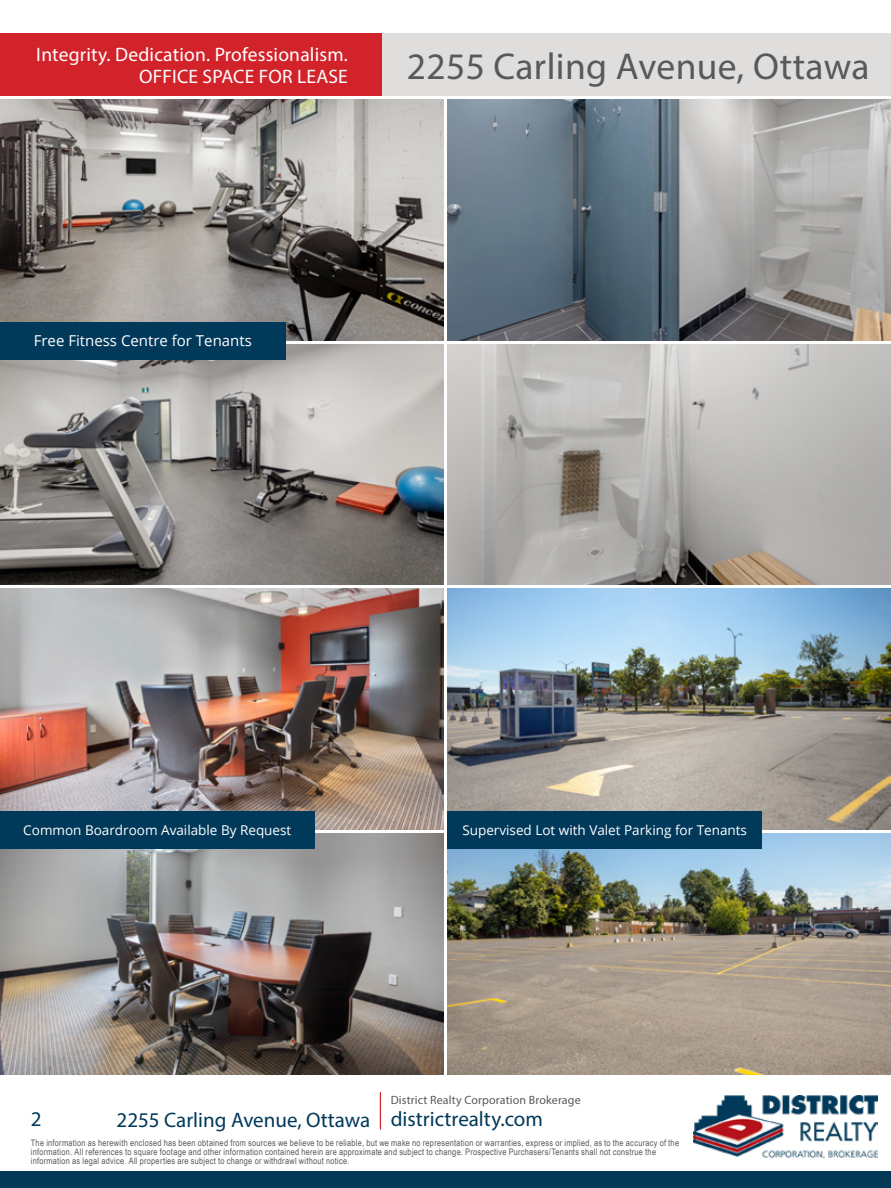
<style>
.page{position:relative;width:891px;height:1188px;background:#fff}
.page>*{position:absolute;margin:0;border:0;box-sizing:border-box;transform-origin:0 0}
.t1{font:37.5px "Myriad Pro";letter-spacing:.01em;color:#58595b}
.t2{font:21px "Myriad Pro";color:#00395a}
.t3{font:19.5px/22.5px "Myriad Pro";letter-spacing:.01em;color:#fff;text-align:right}
.t4{font:15px "Open Sans";color:#fff}
.t5{font:13.5px "Open Sans";color:#fff}
.t6{font:12px "Myriad Pro";letter-spacing:.01em;color:#58595b}
.t7{font:9px/9px "Arial Narrow";letter-spacing:.03em;color:#58595b}
</style>
<div class="page">
<div style="left:235px;top:33px;width:656px;height:63px;background:#dedddc"></div>
<div style="left:0;top:33px;width:382px;height:63px;background:#d2232a"></div>
<img style="left:447px;top:100px;width:444px;height:240px">
<img style="left:447px;top:344px;width:444px;height:240px">
<img style="left:447px;top:589px;width:444px;height:241px">
<img style="left:447px;top:833px;width:444px;height:241px">
<img style="left:0;top:100px;width:444px;height:240px">
<img style="left:0;top:344px;width:444px;height:240px">
<img style="left:0;top:589px;width:444px;height:241px">
<img style="left:0;top:833px;width:444px;height:241px">
<div style="left:0;top:322px;width:286px;height:37px;background:#00395a"></div>
<div style="left:0;top:811px;width:315px;height:37px;background:#00395a"></div>
<div style="left:447px;top:811px;width:315px;height:37px;background:#00395a"></div>
<img style="left:694px;top:1096px;width:183px;height:62px">
<hr style="left:380px;top:1095px;width:1px;height:35px;background:#d2232a">
<div style="left:0;top:1171px;width:891px;height:17px;background:#013957"></div>
<hr style="left:380px;top:1092px;width:1px;height:35px;background:#d2232a">
<h3 class="t3" style="left:36px;top:42px;width:313px">Integrity. Dedication. Professionalism.<br>OFFICE SPACE FOR LEASE</h3>
<h1 class="t1" style="left:407px;top:43px;width:464px">2255 Carling Avenue, Ottawa</h1>
<h3 class="t4" style="left:34px;top:331px;width:220px">Free Fitness Centre for Tenants</h3>
<h3 class="t5" style="left:23px;top:821px;width:270px">Common Boardroom Available By Request</h3>
<h3 class="t5" style="left:462px;top:821px;width:286px">Supervised Lot with Valet Parking for Tenants</h3>
<h2 class="t2" style="left:31px;top:1106px;width:12px">2</h2>
<h2 class="t2" style="left:117px;top:1107px;width:255px">2255 Carling Avenue, Ottawa</h2>
<h3 class="t6" style="left:391px;top:1092px;width:191px">District Realty Corporation Brokerage</h3>
<h2 class="t2" style="left:391px;top:1106px;width:154px">districtrealty.com</h2>
<p class="t7" style="left:31px;top:1138px;width:650px">The information as herewith enclosed has been obtained from sources we believe to be reliable, but we make no representation or warranties, express or implied, as to the accuracy of the information. All references to square footage and other information contained herein are approximate and subject to change. Prospective Purchasers/Tenants shall not construe the information as legal advice. All properties are subject to change or withdrawl without notice.</p>
</div>
